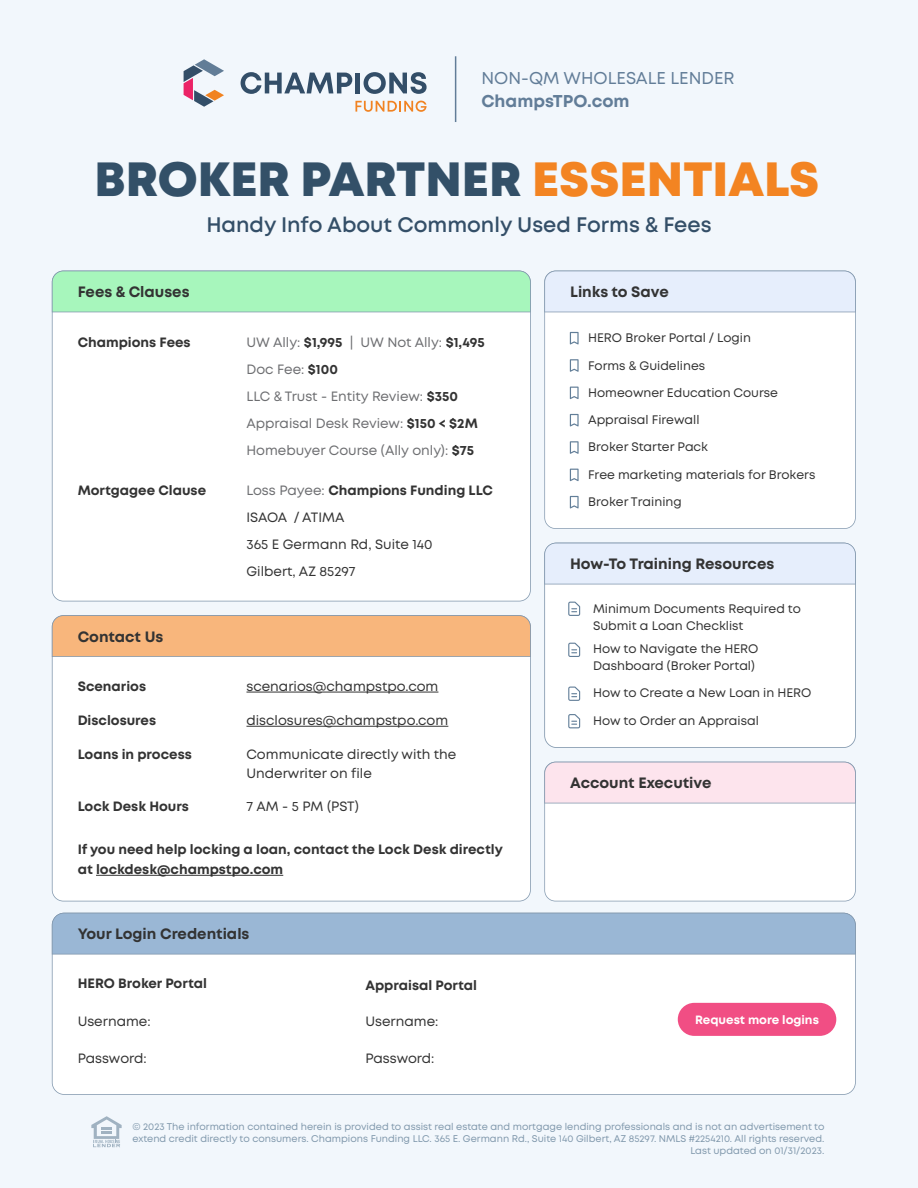
<style>
.page{position:relative;width:918px;height:1188px;background:#f2f7fc}
.page>*{position:absolute;margin:0;border:0;box-sizing:border-box;transform-origin:0 0}
.t1{font:800 48px "Mont";color:#335068}
.t2{font:600 21px "Mont";color:#344f68}
.t3{font:17.1px "Mont";color:#627d98}
.t4{font:700 17.1px "Mont";color:#627d98}
.t5{font:700 15px "Mont";color:#333}
.t6{font:13.5px/27px "Mont";color:#333}
.t7{font:700 13.5px/19.5px "Mont";color:#333}
.t8{font:13.5px/27px "Mont";color:#6d6e71}
.t9{font:12.3px/16.5px "Mont";color:#333}
.t10{font:700 12px "Mont";color:#fff}
.t11{font:9.75px/12px "Mont";color:#8098ac;text-align:right}
.s1{color:#f38422}
.s2{font-weight:700;color:#333}
.s3{color:#6d6e71}
.s4{font-weight:700}
</style>
<div class="page">
<svg style="left:91px;top:1116px;width:31px;height:31px"></svg>
<svg style="left:184px;top:59px;width:40px;height:48px"></svg>
<svg style="left:241px;top:72px;width:111px;height:22px"></svg>
<div style="left:355px;top:73px;width:5px;height:20px;background:#334e68"></div>
<svg style="left:364px;top:72px;width:63px;height:22px"></svg>
<svg style="left:355px;top:101px;width:72px;height:11px"></svg>
<hr style="left:455px;top:56px;width:1px;height:66px;background:#627d98">
<div style="left:52px;top:312px;width:479px;height:289px;background:#fff"></div>
<div style="left:52px;top:657px;width:479px;height:244px;background:#fff"></div>
<hr style="left:246px;top:692px;width:192px;height:1px;background:#333">
<hr style="left:246px;top:726px;width:202px;height:1px;background:#333">
<hr style="left:96px;top:875px;width:187px;height:1px;background:#333">
<div style="left:52px;top:271px;width:479px;height:41px;background:#a7f6bc"></div>
<div style="left:52px;top:615px;width:479px;height:42px;background:#f8b67c"></div>
<div style="left:52px;top:954px;width:804px;height:141px;background:#fff"></div>
<div style="left:52px;top:913px;width:804px;height:41px;background:#9ab7d5"></div>
<div style="left:544px;top:312px;width:312px;height:217px;background:#fff"></div>
<div style="left:544px;top:271px;width:312px;height:41px;background:#e6eefc"></div>
<div style="left:544px;top:584px;width:312px;height:164px;background:#fff"></div>
<svg style="left:544px;top:762px;width:312px;height:139px"></svg>
<svg style="left:570px;top:441px;width:9px;height:13px"></svg>
<svg style="left:570px;top:414px;width:9px;height:13px"></svg>
<svg style="left:570px;top:387px;width:9px;height:12px"></svg>
<svg style="left:570px;top:359px;width:9px;height:13px"></svg>
<svg style="left:570px;top:332px;width:9px;height:12px"></svg>
<div style="left:678px;top:1003px;width:158px;height:33px;background:#f14e84;border-radius:17px"></div>
<div style="left:544px;top:543px;width:312px;height:41px;background:#e6eefc"></div>
<svg style="left:568px;top:643px;width:12px;height:14px"></svg>
<svg style="left:568px;top:687px;width:12px;height:14px"></svg>
<svg style="left:568px;top:714px;width:12px;height:14px"></svg>
<svg style="left:570px;top:469px;width:9px;height:12px"></svg>
<svg style="left:570px;top:496px;width:9px;height:12px"></svg>
<svg style="left:568px;top:602px;width:12px;height:14px"></svg>
<h3 class="t3" style="left:481px;top:67px;width:255px">NON-QM WHOLESALE LENDER</h3>
<h3 class="t4" style="left:481px;top:90px;width:150px">ChampsTPO.com</h3>
<h1 class="t1" style="left:95px;top:148px;width:726px">BROKER PARTNER <span class="s1">ESSENTIALS</span></h1>
<h2 class="t2" style="left:206px;top:211px;width:507px">Handy Info About Commonly Used Forms &amp; Fees</h2>
<p class="t5" style="left:78px;top:282px;width:113px">Fees &amp; Clauses</p>
<p class="t7" style="left:78px;top:333px;width:115px">Champions Fees</p>
<p class="t8" style="left:246px;top:329px;width:240px">UW Ally: <span class="s2">$1,995</span> | UW Not Ally: <span class="s2">$1,495<br></span>Doc Fee: <span class="s2">$100<br></span>LLC &amp; Trust - Entity Review: <span class="s2">$350<br></span>Appraisal Desk Review: <span class="s2">$150 &lt; $2M<br></span>Homebuyer Course (Ally only): <span class="s2">$75</span></p>
<p class="t7" style="left:78px;top:481px;width:130px">Mortgagee Clause</p>
<p class="t6" style="left:246px;top:477px;width:248px"><span class="s3">Loss Payee:</span> <span class="s4">Champions Funding LLC<br></span>ISAOA / ATIMA<br>365 E Germann Rd, Suite 140<br>Gilbert, AZ 85297</p>
<p class="t5" style="left:78px;top:627px;width:87px">Contact Us</p>
<p class="t7" style="left:78px;top:676px;width:70px">Scenarios</p>
<p class="t6" style="left:246px;top:673px;width:193px">scenarios@champstpo.com</p>
<p class="t7" style="left:78px;top:710px;width:80px">Disclosures</p>
<p class="t6" style="left:246px;top:707px;width:203px">disclosures@champstpo.com</p>
<p class="t7" style="left:78px;top:744px;width:116px">Loans in process</p>
<p class="t6" style="left:246px;top:744px;width:211px;line-height:19.5px">Communicate directly with the<br>Underwriter on file</p>
<p class="t7" style="left:78px;top:796px;width:113px">Lock Desk Hours</p>
<p class="t6" style="left:246px;top:793px;width:114px">7 AM - 5 PM (PST)</p>
<p class="t7" style="left:78px;top:840px;width:427px">If you need help locking a loan, contact the Lock Desk directly at lockdesk@champstpo.com</p>
<p class="t5" style="left:78px;top:924px;width:173px">Your Login Credentials</p>
<p class="t7" style="left:78px;top:974px;width:131px">HERO Broker Portal</p>
<p class="t6" style="left:78px;top:1008px;width:75px">Username:</p>
<p class="t7" style="left:365px;top:975px;width:113px">Appraisal Portal</p>
<p class="t6" style="left:365px;top:1008px;width:75px">Username:</p>
<p class="t6" style="left:78px;top:1045px;width:71px">Password:</p>
<p class="t6" style="left:365px;top:1045px;width:71px">Password:</p>
<p class="t5" style="left:570px;top:282px;width:100px">Links to Save</p>
<p class="t9" style="left:588px;top:330px;width:164px">HERO Broker Portal / Login</p>
<p class="t9" style="left:588px;top:357px;width:119px">Forms &amp; Guidelines</p>
<p class="t9" style="left:588px;top:384px;width:191px">Homeowner Education Course</p>
<p class="t9" style="left:588px;top:412px;width:113px">Appraisal Firewall</p>
<p class="t9" style="left:588px;top:439px;width:122px">Broker Starter Pack</p>
<p class="t9" style="left:588px;top:466px;width:229px">Free marketing materials for Brokers</p>
<p class="t9" style="left:588px;top:493px;width:95px">Broker Training</p>
<p class="t5" style="left:570px;top:554px;width:206px">How-To Training Resources</p>
<p class="t9" style="left:593px;top:601px;width:210px">Minimum Documents Required to<br>Submit a Loan Checklist</p>
<p class="t9" style="left:593px;top:641px;width:167px">How to Navigate the HERO<br>Dashboard (Broker Portal)</p>
<p class="t9" style="left:593px;top:684px;width:220px">How to Create a New Loan in HERO</p>
<p class="t9" style="left:593px;top:712px;width:167px">How to Order an Appraisal</p>
<p class="t5" style="left:570px;top:773px;width:143px">Account Executive</p>
<p class="t10" style="left:695px;top:1012px;width:125px">Request more logins</p>
<p class="t11" style="left:132px;top:1121px;width:694px">© 2023 The information contained herein is provided to assist real estate and mortgage lending professionals and is not an advertisement to extend credit directly to consumers. Champions Funding LLC. 365 E. Germann Rd., Suite 140 Gilbert, AZ 85297. NMLS #2254210. All rights reserved.<br>Last updated on 01/31/2023.</p>
</div>
